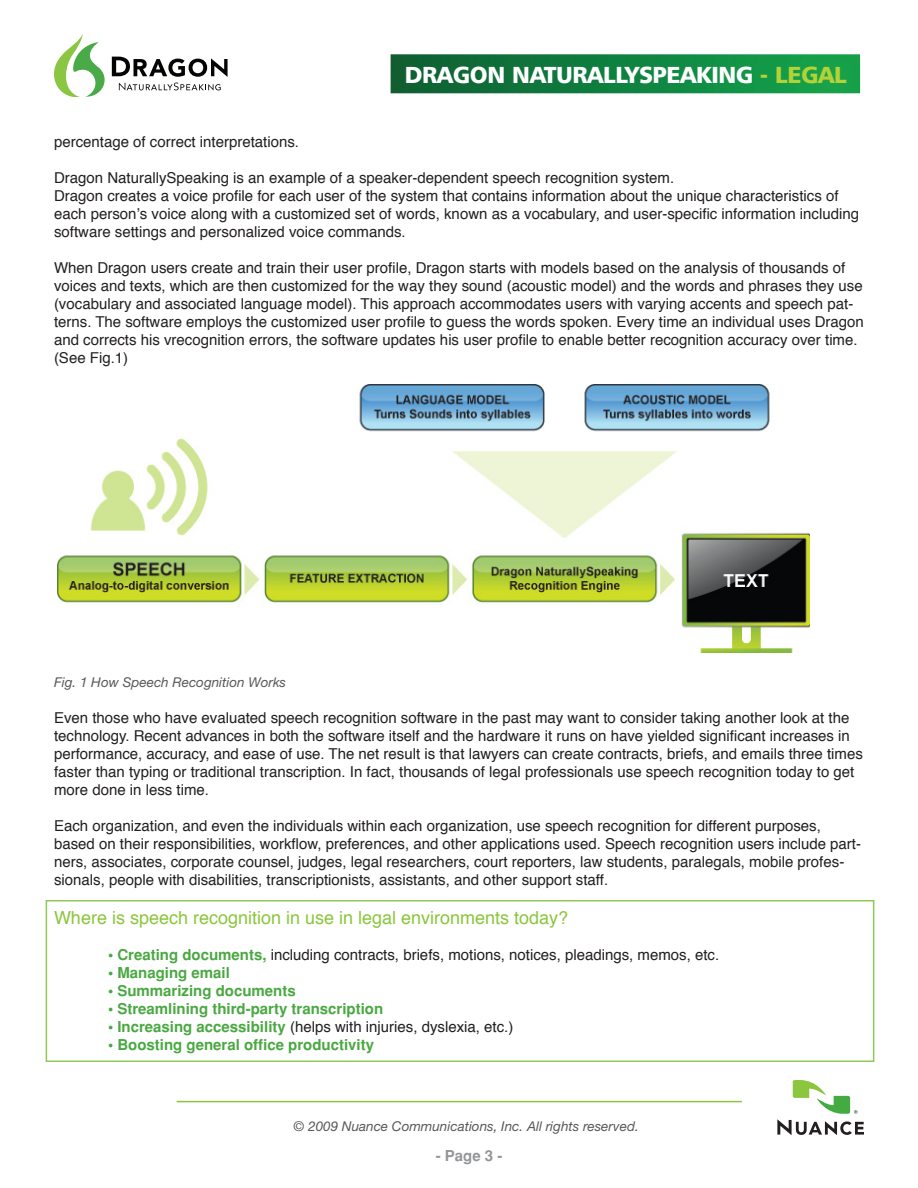
<style>
.page{position:relative;width:918px;height:1188px;background:#fff}
.page>*{position:absolute;margin:0;border:0;box-sizing:border-box;transform-origin:0 0}
.t1{font:23.25px "Humanist 777 BT Black B";letter-spacing:-.02em;color:#fff}
.t2{font:18px "Helvetica";color:#8bc63e}
.t3{font:15px/18px "Helvetica";color:#231f20}
.t4{font:700 15px "Helvetica";color:#4aa842}
.t5{font:700 15px "Helvetica";color:#939598}
.t6{font:italic 13.5px "Helvetica Neue";color:#57585a}
.s1{color:#b3d238}
.s2{font-weight:700;color:#4aa842}
</style>
<div class="page">
<svg style="left:777px;top:1080px;width:87px;height:55px"></svg>
<hr style="left:177px;top:1101px;width:565px;height:1px;background:#8bc63e">
<svg style="left:112px;top:57px;width:116px;height:20px"></svg>
<svg style="left:119px;top:83px;width:102px;height:8px"></svg>
<svg style="left:54px;top:34px;width:51px;height:63px"></svg>
<img style="left:391px;top:54px;width:469px;height:39px">
<img style="left:57px;top:384px;width:753px;height:269px">
<div style="left:46px;top:900px;width:828px;height:162px;border:2px solid #8ec958"></div>
<h1 class="t1" style="left:405px;top:60px;width:443px">DRAGON NATURALLYSPEAKING <span class="s1">- LEGAL</span></h1>
<p class="t3" style="left:54px;top:132px;width:247px">percentage of correct interpretations.</p>
<p class="t3" style="left:54px;top:168px;width:622px">Dragon NaturallySpeaking is an example of a speaker-dependent speech recognition system.</p>
<p class="t3" style="left:54px;top:186px;width:807px">Dragon creates a voice profile for each user of the system that contains information about the unique characteristics of each person’s voice along with a customized set of words, known as a vocabulary, and user-specific information including software settings and personalized voice commands.</p>
<p class="t3" style="left:54px;top:258px;width:811px">When Dragon users create and train their user profile, Dragon starts with models based on the analysis of thousands of voices and texts, which are then customized for the way they sound (acoustic model) and the words and phrases they use (vocabulary and associated language model). This approach accommodates users with varying accents and speech pat&shy;terns. The software employs the customized user profile to guess the words spoken. Every time an individual uses Dragon and corrects his vrecognition errors, the software updates his user profile to enable better recognition accuracy over time.</p>
<p class="t3" style="left:54px;top:348px;width:76px">(See Fig.1)</p>
<p class="t6" style="left:54px;top:674px;width:234px">Fig. 1 How Speech Recognition Works</p>
<p class="t3" style="left:54px;top:708px;width:810px">Even those who have evaluated speech recognition software in the past may want to consider taking another look at the technology. Recent advances in both the software itself and the hardware it runs on have yielded significant increases in performance, accuracy, and ease of use. The net result is that lawyers can create contracts, briefs, and emails three times faster than typing or traditional transcription. In fact, thousands of legal professionals use speech recognition today to get more done in less time.</p>
<p class="t3" style="left:54px;top:816px;width:809px">Each organization, and even the individuals within each organization, use speech recognition for different purposes, based on their responsibilities, workflow, preferences, and other applications used. Speech recognition users include part&shy;ners, associates, corporate counsel, judges, legal researchers, court reporters, law students, paralegals, mobile profes&shy;sionals, people with disabilities, transcriptionists, assistants, and other support staff.</p>
<p class="t2" style="left:54px;top:902px;width:516px">Where is speech recognition in use in legal environments today?</p>
<p class="t3" style="left:108px;top:945px;width:613px"><span class="s2">• Creating documents,</span> including contracts, briefs, motions, notices, pleadings, memos, etc.</p>
<p class="t4" style="left:108px;top:964px;width:123px">• Managing email</p>
<p class="t4" style="left:108px;top:982px;width:189px">• Summarizing documents</p>
<p class="t4" style="left:108px;top:1000px;width:277px">• Streamlining third-party transcription</p>
<p class="t3" style="left:108px;top:1017px;width:407px"><span class="s2">• Increasing accessibility</span> (helps with injuries, dyslexia, etc.)</p>
<p class="t4" style="left:108px;top:1036px;width:268px">• Boosting general office productivity</p>
<p class="t6" style="left:294px;top:1118px;width:347px">© 2009 Nuance Communications, Inc. All rights reserved.</p>
<p class="t5" style="left:436px;top:1147px;width:68px">- Page 3 -</p>
</div>
